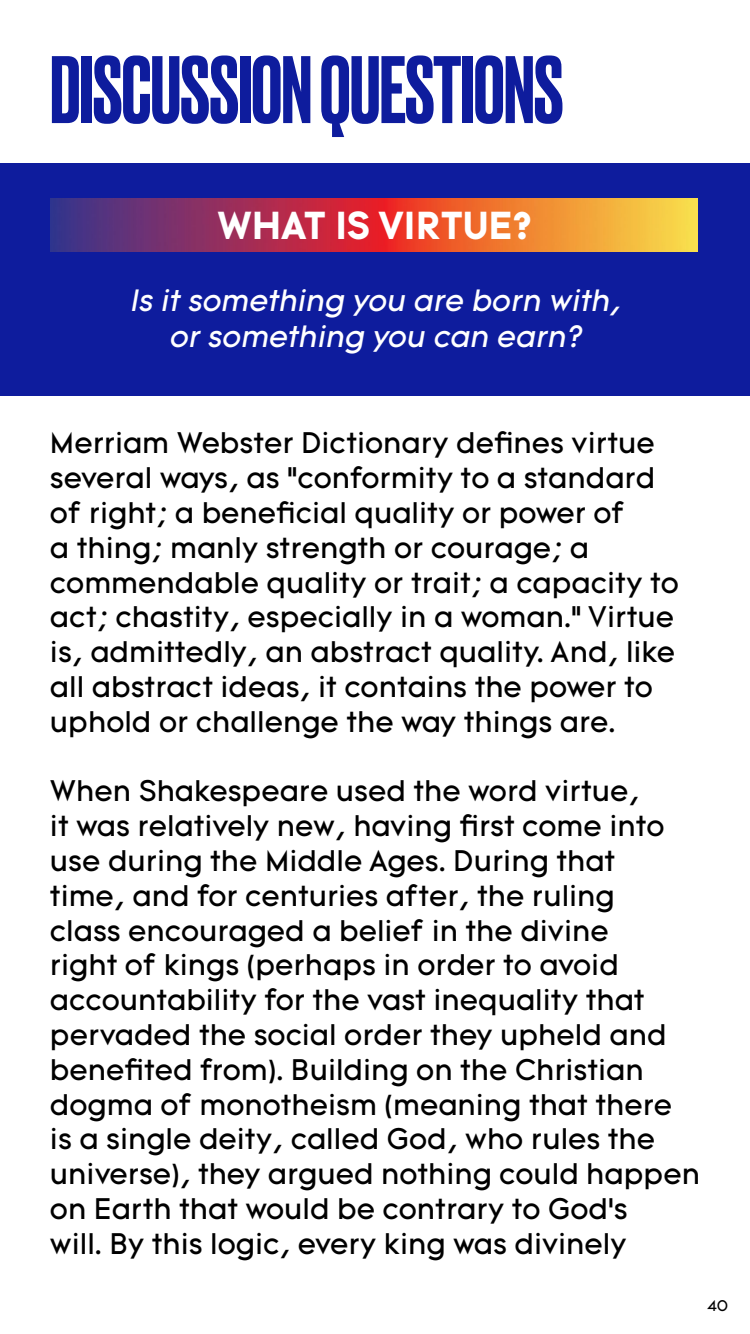
<style>
.page{position:relative;width:750px;height:1334px;background:#fff}
.page>*{position:absolute;margin:0;border:0;box-sizing:border-box;transform-origin:0 0}
.t1{font:500 90px "Druk Trial";letter-spacing:-.01em;color:#0e1c9d}
.t2{font:700 38px "Tomica";color:#fff}
.t3{font:italic 30px/36px "Tomica";color:#fff;text-align:center}
.t4{font:29px/34.8px "Tomica";color:#000}
.t5{font:15px "Tomica";color:#000}
</style>
<div class="page">
<div style="left:0;top:163px;width:750px;height:233px;background:#0e1c9d"></div>
<img style="left:50px;top:198px;width:648px;height:54px">
<h1 class="t1" style="left:50px;top:55px;width:515px">DISCUSSION QUESTIONS</h1>
<h2 class="t2" style="left:218px;top:200px;width:316px">WHAT IS VIRTUE?</h2>
<p class="t3" style="left:130px;top:283px;width:500px">Is itsomething you are born with, orsomething you can earn?</p>
<p class="t4" style="left:50px;top:427px;width:630px">Merriam Webster Dictionary defines virtue several ways, as “conformity to a standard of right; a beneficial quality or power of<br>a thing; manly strength or courage; a commendable quality or trait; a capacity to act; chastity, especially in a woman.” Virtue is, admittedly, an abstract quality. And, like all abstract ideas, it contains the power to uphold or challenge the way things are.</p>
<p class="t4" style="left:50px;top:775px;width:652px">When Shakespeare used the word virtue,<br>it was relatively new, having first come into use during the Middle Ages. During that<br>time, and for centuries after, the ruling<br>class encouraged a belief in the divine<br>right of kings (perhaps in order to avoid accountability for the vast inequality that pervaded the social order they upheld and benefited from). Building on the Christian dogma of monotheism (meaning that there is a single deity, called God, who rules the universe), they argued nothing could happen on Earth that would be contrary to God’s<br>will. By this logic, every king was divinely</p>
<p class="t5" style="left:707px;top:1296px;width:22px">40</p>
</div>
